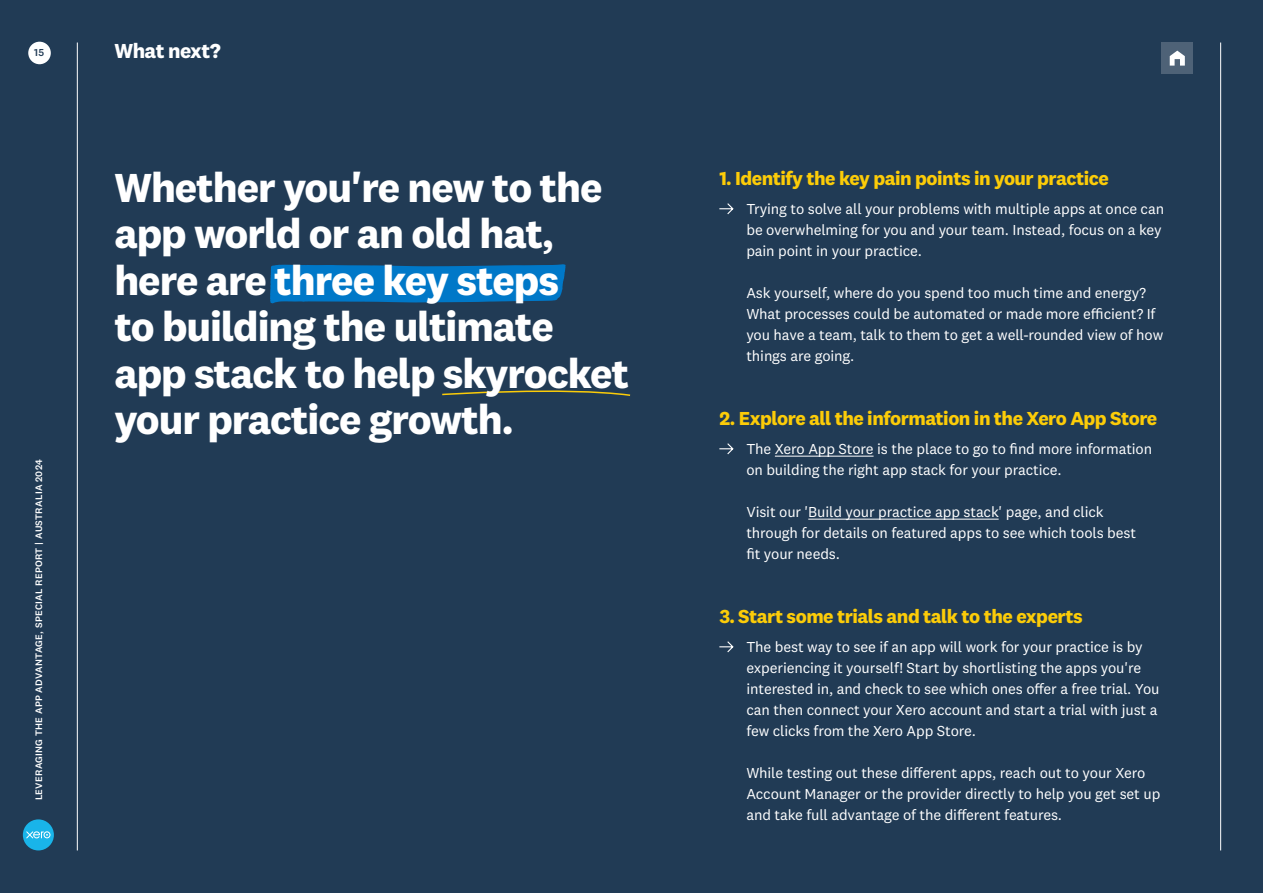
<style>
.page{position:relative;width:1263px;height:893px;background:#213b55}
.page>*{position:absolute;margin:0;border:0;box-sizing:border-box;transform-origin:0 0}
.t1{font:700 42px/46.5px "National 2";letter-spacing:-.025em;color:#fff}
.t2{font:700 21px "National 2";letter-spacing:-.025em;color:#fff}
.t3{font:700 19.5px "National 2";letter-spacing:-.025em;color:#fccc08}
.t4{font:15px/21px "National 2";letter-spacing:-.01em;color:#fff}
.t5{font:500 10.5px "National 2";color:#213b55}
.t6{font:500 9.75px "National 2";letter-spacing:.025em;color:#fff}
</style>
<div class="page">
<hr style="left:1220px;top:43px;width:1px;height:807px;background:#fff">
<div style="left:23px;top:819px;width:31px;height:31px;background:#19b4e9;border-radius:50%"></div>
<svg style="left:26px;top:831px;width:24px;height:7px"></svg>
<hr style="left:77px;top:43px;width:1px;height:807px;background:#fff">
<div style="left:28px;top:42px;width:23px;height:22px;background:#fff;border-radius:50%"></div>
<svg style="left:442px;top:390px;width:189px;height:6px"></svg>
<hr style="left:775px;top:456px;width:98px;height:1px;background:#fff">
<hr style="left:808px;top:519px;width:191px;height:1px;background:#fff">
<svg style="left:719px;top:203px;width:15px;height:12px"></svg>
<svg style="left:719px;top:443px;width:15px;height:12px"></svg>
<svg style="left:719px;top:641px;width:15px;height:12px"></svg>
<svg style="left:270px;top:264px;width:296px;height:39px;background:#0272be"></svg>
<div style="left:1162px;top:43px;width:31px;height:31px;background:#4e6277"></div>
<svg style="left:1170px;top:51px;width:15px;height:15px"></svg>
<p class="t5" style="left:34px;top:46px;width:12px">15</p>
<h2 class="t2" style="left:114px;top:38px;width:108px">What next?</h2>
<p class="t6" style="left:33px;top:800px;width:342px;rotate:-90deg">LEVERAGING THE APP ADVANTAGE, SPECIAL REPORT | AUSTRALIA 2024</p>
<h1 class="t1" style="left:114px;top:164px;width:516px">Whether you're new to the app world or an old hat, here are three key steps<br>to building the ultimate app stack to help skyrocket your practice growth.</h1>
<h3 class="t3" style="left:719px;top:166px;width:391px">1. Identify the key pain points in your practice</h3>
<p class="t4" style="left:746px;top:199px;width:419px">Trying to solve all your problems with multiple apps at once can be overwhelming for you and your team. Instead, focus on a key pain point in your practice.</p>
<p class="t4" style="left:746px;top:283px;width:418px">Ask yourself, where do you spend too much time and energy?<br>What processes could be automated or made more efficient? If you have a team, talk to them to get a well-rounded view of how things are going.</p>
<h3 class="t3" style="left:719px;top:406px;width:439px">2. Explore all the information in the Xero App Store</h3>
<p class="t4" style="left:746px;top:439px;width:407px">The Xero App Store is the place to go to find more information on building the right app stack for your practice.</p>
<p class="t4" style="left:746px;top:502px;width:391px">Visit our 'Build your practice app stack' page, and click through for details on featured apps to see which tools best fit your needs.</p>
<h3 class="t3" style="left:719px;top:604px;width:365px">3. Start some trials and talk to the experts</h3>
<p class="t4" style="left:746px;top:637px;width:415px">The best way to see if an app will work for your practice is by experiencing it yourself! Start by shortlisting the apps you're interested in, and check to see which ones offer a free trial. You can then connect your Xero account and start a trial with just a few clicks from the Xero App Store.</p>
<p class="t4" style="left:746px;top:763px;width:415px">While testing out these different apps, reach out to your Xero<br>Account Manager or the provider directly to help you get set up and take full advantage of the different features.</p>
</div>
